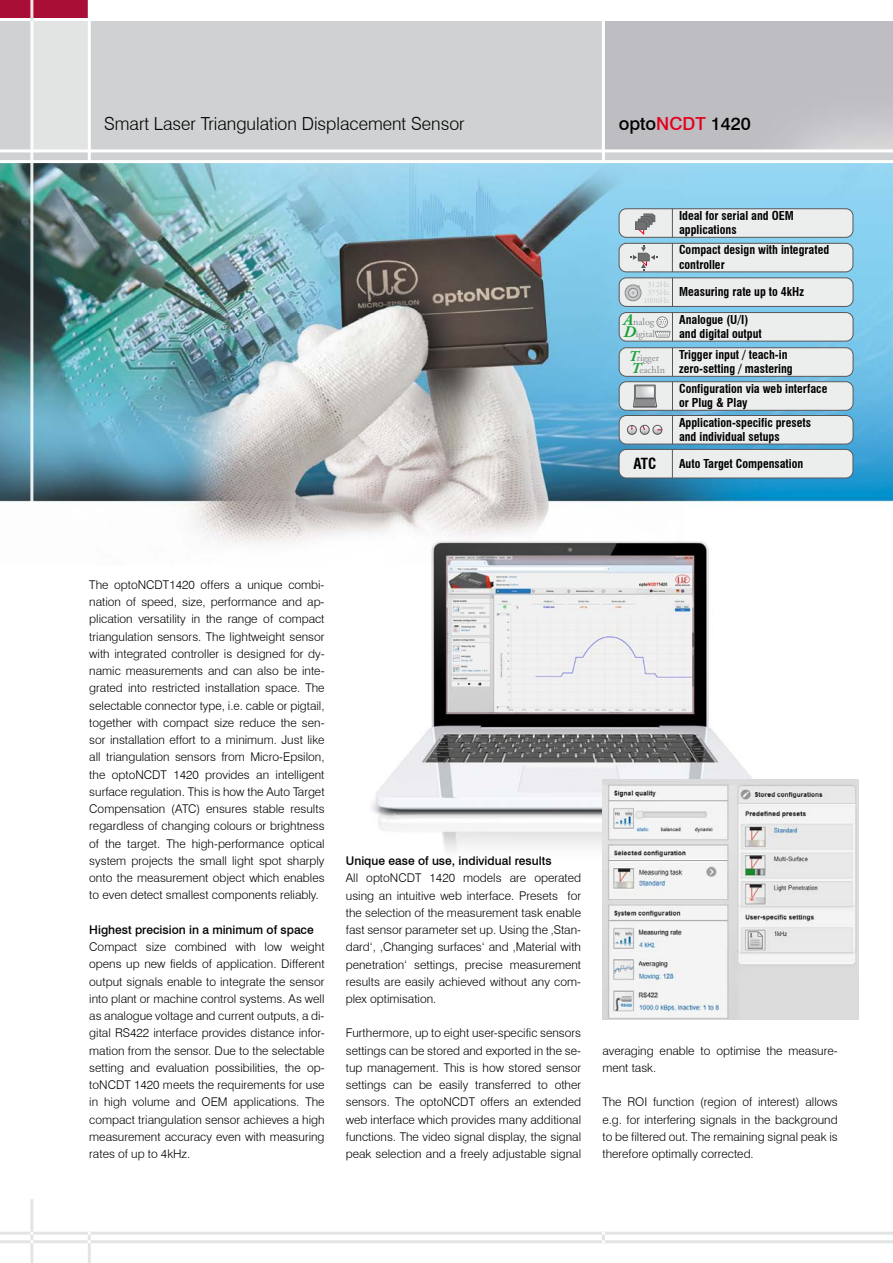
<style>
.page{position:relative;width:893px;height:1263px;background:#fff}
.page>*{position:absolute;margin:0;border:0;box-sizing:border-box;transform-origin:0 0}
.t1{font:300 18px "Swiss 721 BT";color:#000}
.t2{font:500 18px "Swiss 721 BT";color:#000}
.t3{font:700 condensed 15px "Swiss 721 BT";color:#000}
.t4{font:300 12px/17.2px "Swiss 721 BT";color:#000;text-align:justify}
.t5{font:700 condensed 12px/14.1px "Swiss 721 BT";color:#000}
.t6{font:500 12px "Swiss 721 BT";color:#000}
.t7{font:10.05px/12.1px "Adobe Garamond Pro";color:#87888a}
.t8{font:8.1px/8.1px "Adobe Garamond Pro";color:#c6c7c8;text-align:center}
.s1{color:#e2001a}
.s2{font-weight:700;font-style:italic;font-size:16.2px;color:#1ca23a}
.s3{font-weight:700;font-style:italic;font-size:15px;color:#1ca23a}
</style>
<div class="page">
<img style="left:0;top:163px;width:893px;height:380px">
<div style="left:0;top:21px;width:893px;height:141px;background:linear-gradient(to right,#d5d7d6,#c1c0c5)"></div>
<div style="left:32px;top:21px;width:57px;height:130px;background:#e2e3e3"></div>
<div style="left:0;top:0;width:89px;height:18px;background:#a90f36"></div>
<hr style="left:88px;top:0;width:3px;height:163px;background:#fff">
<hr style="left:602px;top:17px;width:3px;height:145px;background:#fff">
<hr style="left:0;top:149px;width:893px;height:3px;background:#fff">
<hr style="left:0;top:160px;width:893px;height:3px;background:#fff">
<hr style="left:0;top:1240px;width:893px;height:3px;background:#e3e4e4">
<hr style="left:30px;top:0;width:3px;height:506px;background:#e3e4e4">
<hr style="left:0;top:1232px;width:893px;height:3px;background:#e3e4e4">
<hr style="left:30px;top:1199px;width:3px;height:64px;background:#e3e4e4">
<hr style="left:88px;top:1232px;width:3px;height:31px;background:#e3e4e4">
<svg style="left:602px;top:1232px;width:3px;height:11px"></svg>
<div style="left:619px;top:415px;width:234px;height:29px;background:#eceded;border-radius:7px"></div>
<div style="left:619px;top:415px;width:234px;height:29px;border:1px solid #58585a;border-radius:7px"></div>
<div style="left:619px;top:313px;width:234px;height:28px;background:#eceded;border-radius:7px"></div>
<div style="left:619px;top:312px;width:234px;height:29px;border:1px solid #58585a;border-radius:7px"></div>
<svg style="left:655px;top:312px;width:18px;height:29px"></svg>
<div style="left:619px;top:348px;width:234px;height:28px;background:#eceded;border-radius:7px"></div>
<div style="left:619px;top:347px;width:234px;height:30px;border:1px solid #58585a;border-radius:7px"></div>
<svg style="left:672px;top:348px;width:1px;height:28px"></svg>
<div style="left:619px;top:278px;width:234px;height:28px;background:#eceded;border-radius:7px"></div>
<div style="left:619px;top:277px;width:234px;height:30px;border:1px solid #58585a;border-radius:7px"></div>
<svg style="left:672px;top:278px;width:1px;height:28px"></svg>
<svg style="left:624px;top:284px;width:18px;height:18px"></svg>
<div style="left:619px;top:209px;width:234px;height:28px;background:#eceded;border-radius:7px"></div>
<div style="left:619px;top:208px;width:234px;height:30px;border:1px solid #58585a;border-radius:7px"></div>
<svg style="left:672px;top:209px;width:1px;height:28px"></svg>
<div style="left:619px;top:243px;width:234px;height:29px;background:#eceded;border-radius:7px"></div>
<div style="left:619px;top:243px;width:234px;height:29px;border:1px solid #58585a;border-radius:7px"></div>
<svg style="left:672px;top:243px;width:1px;height:29px"></svg>
<div style="left:619px;top:382px;width:234px;height:28px;background:#eceded;border-radius:7px"></div>
<div style="left:619px;top:381px;width:234px;height:30px;border:1px solid #58585a;border-radius:7px"></div>
<div style="left:634px;top:385px;width:21px;height:14px;border:1px solid #707172"></div>
<div style="left:635px;top:385px;width:20px;height:13px;border:1px solid #707172"></div>
<svg style="left:633px;top:386px;width:24px;height:21px"></svg>
<svg style="left:627px;top:424px;width:36px;height:11px"></svg>
<svg style="left:630px;top:245px;width:27px;height:26px"></svg>
<svg style="left:635px;top:213px;width:20px;height:22px"></svg>
<div style="left:619px;top:449px;width:234px;height:29px;background:#eceded;border-radius:7px"></div>
<div style="left:619px;top:449px;width:234px;height:29px;border:1px solid #58585a;border-radius:7px"></div>
<svg style="left:672px;top:382px;width:1px;height:96px"></svg>
<img style="left:346px;top:537px;width:458px;height:314px">
<img style="left:602px;top:780px;width:256px;height:239px">
<h1 class="t1" style="left:104px;top:113px;width:362px">Smart Laser Triangulation Displacement Sensor</h1>
<h1 class="t2" style="left:619px;top:113px;width:134px">opto<span class="s1">NCDT</span> 1420</h1>
<p class="t8" style="left:644px;top:280px;width:27px">312Hz<br>375Hz<br>1000Hz</p>
<p class="t5" style="left:679px;top:208px;width:116px">Ideal for serial and OEM applications</p>
<p class="t5" style="left:679px;top:243px;width:152px">Compact design with integrated controller</p>
<p class="t5" style="left:679px;top:284px;width:126px">Measuring rate up to 4kHz</p>
<p class="t7" style="left:623px;top:316px;width:33px"><span class="s2">A</span>nalog<br><span class="s2">D</span>igital</p>
<p class="t5" style="left:679px;top:312px;width:84px">Analogue (U/I) and digital output</p>
<p class="t5" style="left:679px;top:347px;width:115px">Trigger input / teach-in zero-setting / mastering</p>
<p class="t7" style="left:629px;top:352px;width:38px"><span class="s3">T</span>rigger<br><span class="s3">T</span>eachIn</p>
<p class="t5" style="left:679px;top:381px;width:150px">Configuration via web interface or Plug &amp; Play</p>
<p class="t5" style="left:679px;top:416px;width:133px">Application-specific presets and individual setups</p>
<p class="t3" style="left:633px;top:455px;width:24px">ATC</p>
<p class="t5" style="left:679px;top:456px;width:126px">Auto Target Compensation</p>
<p class="t4" style="left:89px;top:576px;width:237px">The optoNCDT1420 offers a unique combi&shy;nation of speed, size, performance and ap&shy;plication versatility in the range of compact triangulation sensors. The lightweight sensor with integrated controller is designed for dy&shy;namic measurements and can also be inte&shy;grated into restricted installation space. The selectable connector type, i.e. cable or pigtail, together with compact size reduce the sen&shy;sor installation effort to a minimum. Just like all triangulation sensors from Micro-Epsilon, the optoNCDT 1420 provides an intelligent surface regulation. This is how the Auto Target Compensation (ATC) ensures stable results regardless of changing colours or brightness of the target. The high-performance optical system projects the small light spot sharply onto the measurement object which enables to even detect smallest components reliably.</p>
<p class="t6" style="left:89px;top:922px;width:226px">Highest precision in a minimum of space</p>
<p class="t4" style="left:89px;top:938px;width:237px">Compact size combined with low weight opens up new fields of application. Different output signals enable to integrate the sensor into plant or machine control systems. As well as analogue voltage and current outputs, a di&shy;gital RS422 interface provides distance infor&shy;mation from the sensor. Due to the selectable setting and evaluation possibilities, the op&shy;toNCDT 1420 meets the requirements for use in high volume and OEM applications. The compact triangulation sensor achieves a high measurement accuracy even with measuring rates of up to 4kHz.</p>
<p class="t6" style="left:346px;top:853px;width:207px">Unique ease of use, individual results</p>
<p class="t4" style="left:346px;top:869px;width:237px">All optoNCDT 1420 models are operated using an intuitive web interface. Presets for the selection of the measurement task enable fast sensor parameter set up. Using the ‚Stan&shy;dard‘, ‚Changing surfaces‘ and ‚Material with penetration‘ settings, precise measurement results are easily achieved without any com&shy;plex optimisation.</p>
<p class="t4" style="left:346px;top:1024px;width:237px">Furthermore, up to eight user-specific sensors settings can be stored and exported in the se&shy;tup management. This is how stored sensor settings can be easily transferred to other sensors. The optoNCDT offers an extended web interface which provides many additional functions. The video signal display, the signal peak selection and a freely adjustable signal</p>
<p class="t4" style="left:602px;top:1042px;width:237px">averaging enable to optimise the measure&shy;ment task.</p>
<p class="t4" style="left:602px;top:1093px;width:237px">The ROI function (region of interest) allows e.g. for interfering signals in the background to be filtered out. The remaining signal peak is therefore optimally corrected.</p>
</div>
